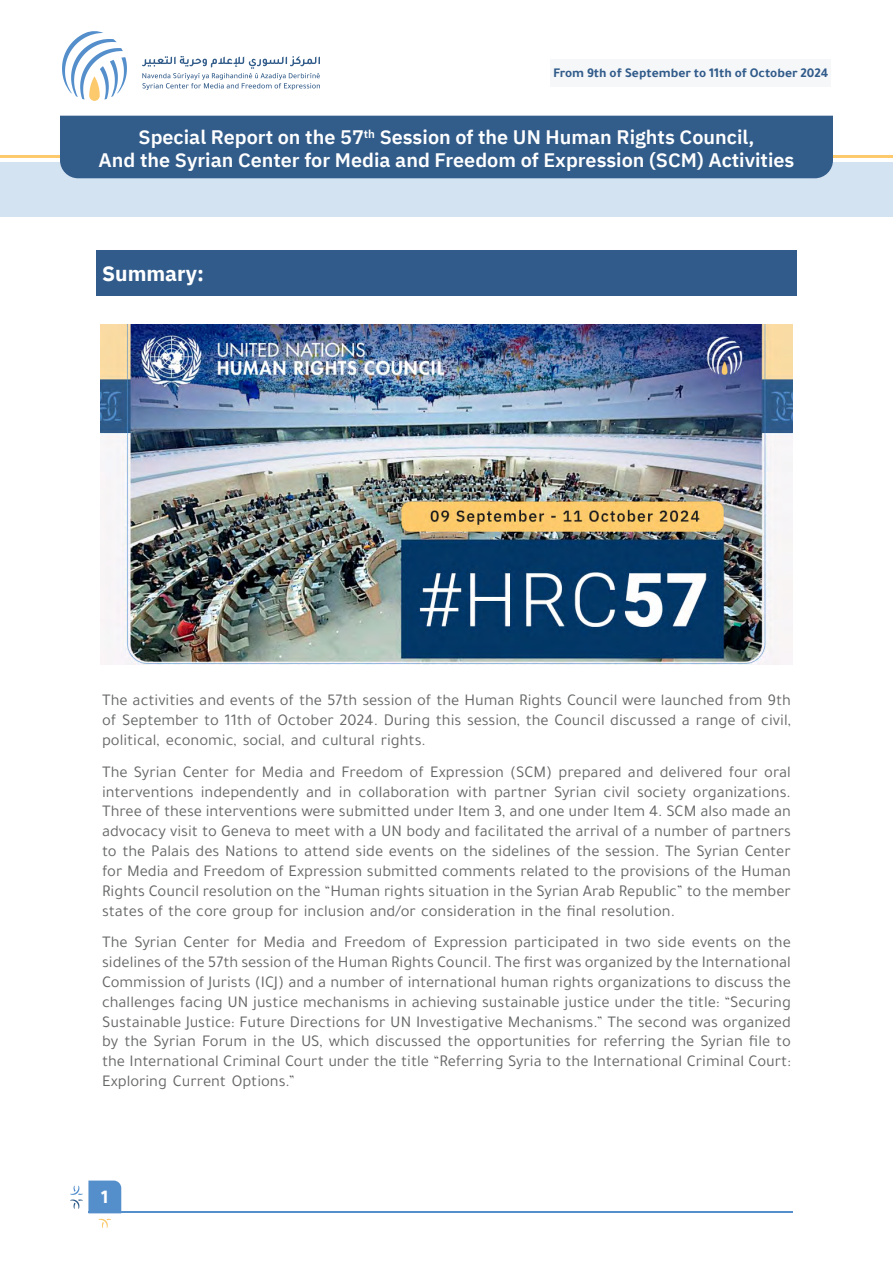
<style>
.page{position:relative;width:893px;height:1263px;background:#fff}
.page>*{position:absolute;margin:0;border:0;box-sizing:border-box;transform-origin:0 0}
.t1{font:700 21px "IBM Plex Sans Arabic";color:#fff}
.t2{font:600 19.5px/23.4px "IBM Plex Sans Arabic";color:#fff}
.t3{font:700 19.5px "Tajawal";color:#fff}
.t4{font:16.5px/19.8px "Tajawal";color:#666767;text-align:justify}
.t5{font:700 13.5px "Tajawal";color:#315b8a}
.t6{font:600 11.4px "IBM Plex Sans Arabic";color:#fff}
</style>
<div class="page">
<svg style="left:99px;top:1219px;width:12px;height:9px"></svg>
<svg style="left:70px;top:1180px;width:51px;height:31px"></svg>
<hr style="left:88px;top:1211px;width:705px;height:2px;background:#548fcc">
<div style="left:96px;top:251px;width:701px;height:45px;background:#315b8a"></div>
<img style="left:101px;top:324px;width:691px;height:340px">
<div style="left:0;top:162px;width:893px;height:55px;background:#d4e3f2"></div>
<hr style="left:0;top:156px;width:893px;height:2px;background:#fcca6d">
<svg style="left:142px;top:56px;width:178px;height:34px"></svg>
<svg style="left:62px;top:31px;width:65px;height:70px"></svg>
<div style="left:60px;top:116px;width:773px;height:62px;background:#325c8a"></div>
<div style="left:550px;top:60px;width:281px;height:27px;background:#f5f7f9"></div>
<p class="t5" style="left:553px;top:63px;width:276px">From 9th of September to 11th of October 2024</p>
<p class="t6" style="left:364px;top:127px;width:13px">th</p>
<p class="t2" style="left:99px;top:126px;width:697px;text-indent:40px">Special Report on the 57<br>And the Syrian Center for Media and Freedom of Expression (SCM) Activities</p>
<p class="t2" style="left:380px;top:126px;width:376px">Session of the UN Human Rights Council,</p>
<p class="t1" style="left:102px;top:261px;width:103px">Summary:</p>
<p class="t4" style="left:102px;top:690px;width:690px">The activities and events of the 57th session of the Human Rights Council were launched from 9th of September to 11th of October 2024. During this session, the Council discussed a range of civil, political, economic, social, and cultural rights.</p>
<p class="t4" style="left:102px;top:762px;width:690px">The Syrian Center for Media and Freedom of Expression (SCM) prepared and delivered four oral interventions independently and in collaboration with partner Syrian civil society organizations.<br>Three of these interventions were submitted under Item 3, and one under Item 4. SCM also made an advocacy visit to Geneva to meet with a UN body and facilitated the arrival of a number of partners to the Palais des Nations to attend side events on the sidelines of the session. The Syrian Center for Media and Freedom of Expression submitted comments related to the provisions of the Human Rights Council resolution on the “Human rights situation in the Syrian Arab Republic” to the member states of the core group for inclusion and/or consideration in the final resolution.</p>
<p class="t4" style="left:102px;top:932px;width:690px">The Syrian Center for Media and Freedom of Expression participated in two side events on the sidelines of the 57th session of the Human Rights Council. The first was organized by the International Commission of Jurists (ICJ) and a number of international human rights organizations to discuss the challenges facing UN justice mechanisms in achieving sustainable justice under the title “: Securing Sustainable Justice: Future Directions for UN Investigative Mechanisms ” . The second was organized by the Syrian Forum in the US, which discussed the opportunities for referring the Syrian file to the International Criminal Court under the title “Referring Syria to the International Criminal Court:<br>Exploring Current Options “.</p>
<p class="t3" style="left:101px;top:1182px;width:9px">1</p>
</div>
